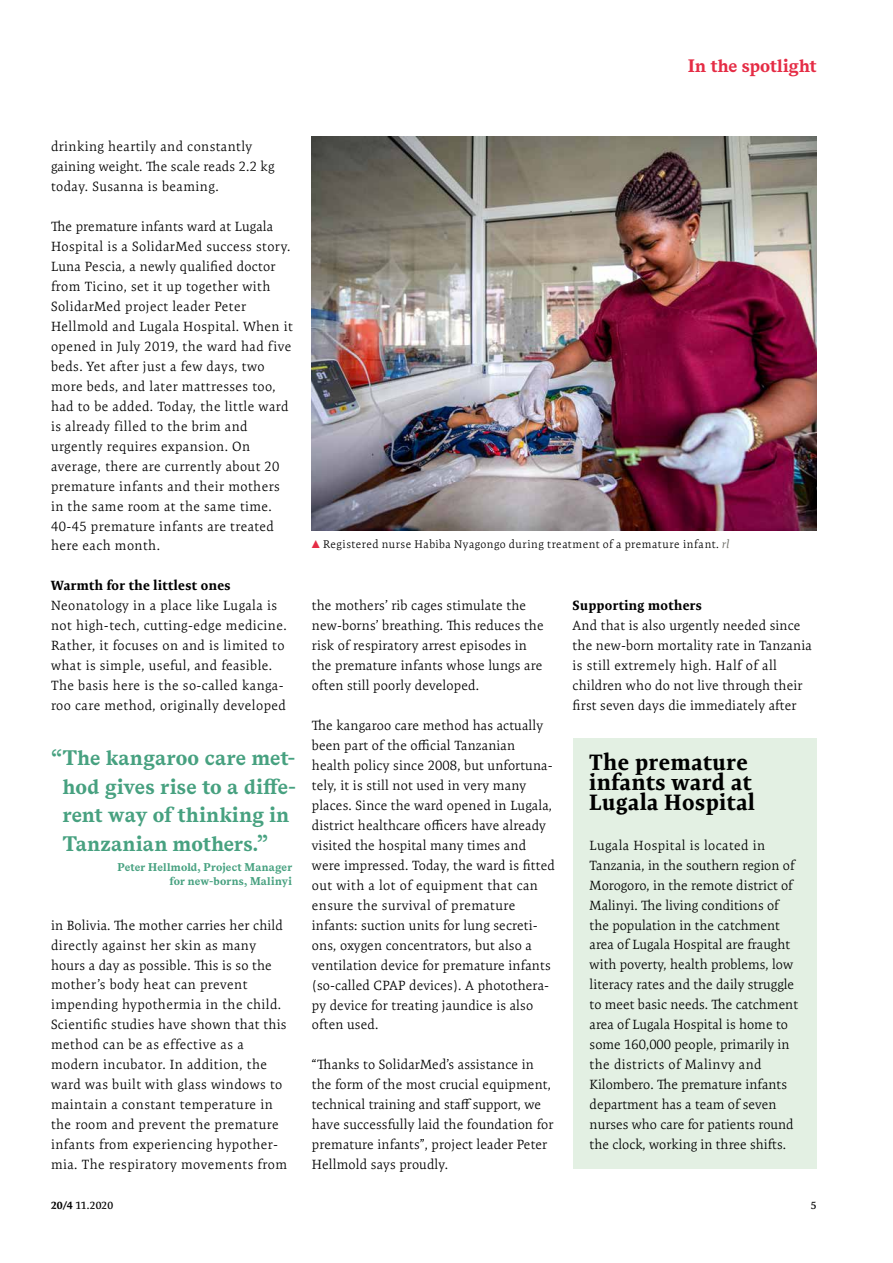
<style>
.page{position:relative;width:893px;height:1263px;background:#fff}
.page>*{position:absolute;margin:0;border:0;box-sizing:border-box;transform-origin:0 0}
.t1{font:700 22.5px/20px "Expo Serif Pro";letter-spacing:.03em;color:#000}
.t2{font:700 21px/28.5px "Messina Serif";letter-spacing:.01em;color:#47a180}
.t3{font:700 18px "Messina Serif";color:#e52c45}
.t4{font:300 13.5px/20px "Expo Serif Pro";letter-spacing:.01em;color:#000}
.t5{font:300 13.5px/20px "Expo Serif Pro";letter-spacing:.03em;color:#000}
.t6{font:700 13.5px "Expo Serif Pro";letter-spacing:.03em;color:#000}
.t7{font:300 11.25px "Expo Serif Pro";letter-spacing:.04em;color:#000}
.t8{font:700 11.25px/13.5px "Messina Serif";letter-spacing:.015em;color:#47a180;text-align:right}
.t9{font:600 10.5px "Expo Serif Pro";color:#000}
.s1{font-family:"Andale Mono";font-weight:400;font-size:13.5px;color:#e52c45}
.s2{font-weight:400;font-style:italic;color:#6c6c66}
.s3{font-weight:700}
</style>
<div class="page">
<img style="left:312px;top:136px;width:504px;height:394px">
<div style="left:573px;top:739px;width:243px;height:430px;background:#e3f0e3"></div>
<h3 class="t3" style="left:688px;top:52px;width:130px">In the spotlight</h3>
<p class="t5" style="left:51px;top:137px;width:225px">drinking heartily and constantly gaining weight. The scale reads 2.2 kg today. Susanna is beaming.</p>
<p class="t5" style="left:51px;top:216px;width:243px">The premature infants ward at Lugala Hospital is a SolidarMed success story.<br>Luna Pescia, a newly qualified doctor from Ticino, set it up together with SolidarMed project leader Peter Hellmold and Lugala Hospital. When it opened in July 2019, the ward had five beds. Yet after just a few days, two more beds, and later mattresses too, had to be added. Today, the little ward is already filled to the brim and urgently requires expansion. On average, there are currently about 20 premature infants and their mothers in the same room at the same time.<br>40-45 premature infants are treated here each month.</p>
<p class="t6" style="left:51px;top:577px;width:181px">Warmth for the littlest ones</p>
<p class="t5" style="left:51px;top:596px;width:237px">Neonatology in a place like Lugala is not high-tech, cutting-edge medicine.<br>Rather, it focuses on and is limited to what is simple, useful, and feasible.<br>The basis here is the so-called kanga&shy;roo care method, originally developed</p>
<h2 class="t2" style="left:63px;top:743px;width:235px;text-indent:-11px">“The kangaroo care met&shy;hod gives rise to a diffe&shy;rent way of thinking in<br>Tanzanian mothers.”</h2>
<p class="t8" style="left:118px;top:860px;width:176px">Peter Hellmold, Project Manager for new-borns, Malinyi</p>
<p class="t5" style="left:51px;top:915px;width:238px">in Bolivia. The mother carries her child directly against her skin as many hours a day as possible. This is so the mother’s body heat can prevent impending hypothermia in the child.<br>Scientific studies have shown that this method can be as effective as a modern incubator. In addition, the ward was built with glass windows to maintain a constant temperature in the room and prevent the premature infants from experiencing hypother&shy;mia. The respiratory movements from</p>
<p class="t7" style="left:312px;top:538px;width:419px"><span class="s1">▲</span> Registered nurse Habiba Nyagongo during treatment of a premature infant. <span class="s2">rl</span></p>
<p class="t4" style="left:312px;top:596px;width:233px">the mothers’ rib cages stimulate the new-borns’ breathing. This reduces the risk of respiratory arrest episodes in the premature infants whose lungs are often still poorly developed.</p>
<p class="t4" style="left:312px;top:715px;width:244px">The kangaroo care method has actually been part of the official Tanzanian health policy since 2008, but unfortuna&shy;tely, it is still not used in very many places. Since the ward opened in Lugala, district healthcare officers have already visited the hospital many times and were impressed. Today, the ward is fitted out with a lot of equipment that can ensure the survival of premature infants: suction units for lung secreti&shy;ons, oxygen concentrators, but also a ventilation device for premature infants (so-called CPAP devices). A photothera&shy;py device for treating jaundice is also often used.</p>
<p class="t4" style="left:312px;top:1055px;width:243px">“Thanks to SolidarMed’s assistance in the form of the most crucial equipment, technical training and staff support, we have successfully laid the foundation for premature infants”, project leader Peter Hellmold says proudly.</p>
<p class="t6" style="left:573px;top:597px;width:131px">Supporting mothers</p>
<p class="t4" style="left:573px;top:616px;width:241px">And that is also urgently needed since the new-born mortality rate in Tanzania is still extremely high. Half of all children who do not live through their first seven days die immediately after</p>
<h1 class="t1" style="left:590px;top:753px;width:167px">The premature infants ward at<br>Lugala Hospital</h1>
<p class="t4" style="left:590px;top:835px;width:210px">Lugala Hospital is located in Tanzania, in the southern region of Morogoro, in the remote district of Malinyi. The living conditions of the population in the catchment area of Lugala Hospital are fraught with poverty, health problems, low literacy rates and the daily struggle to meet basic needs. The catchment area of Lugala Hospital is home to some 160,000 people, primarily in the districts of Malinvy and Kilombero. The premature infants department has a team of seven nurses who care for patients round the clock, working in three shifts.</p>
<p class="t9" style="left:51px;top:1199px;width:64px"><span class="s3">20/4</span> 11.2020</p>
<p class="t9" style="left:811px;top:1199px;width:7px">5</p>
</div>
